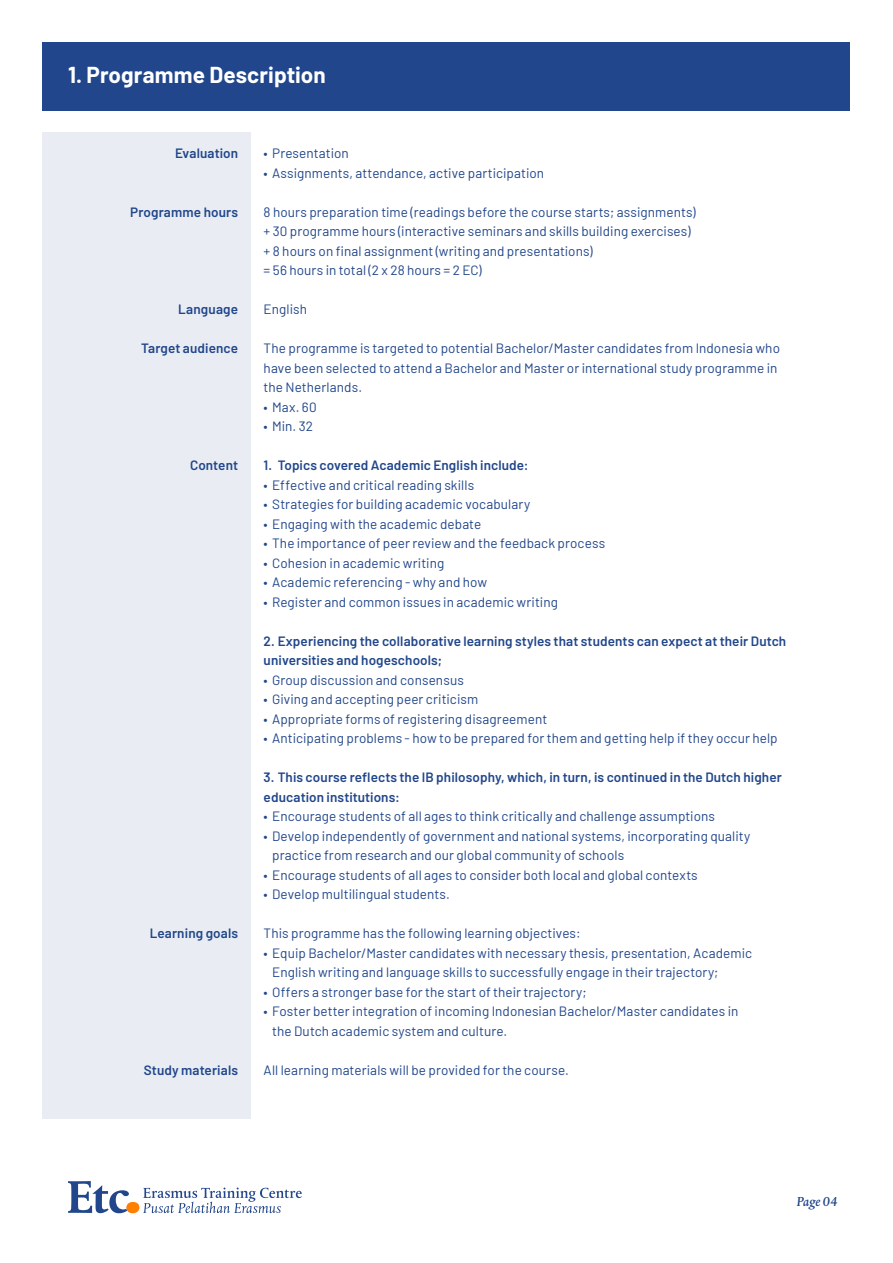
<style>
.page{position:relative;width:893px;height:1263px;background:#fff}
.page>*{position:absolute;margin:0;border:0;box-sizing:border-box;transform-origin:0 0}
.t1{font:700 22.5px "Barlow";letter-spacing:.005em;color:#fff}
.t2{font:13.5px/19.5px "Barlow";letter-spacing:.005em;color:#21468b}
.t3{font:600 13.5px/19.5px "Barlow";letter-spacing:.01em;color:#21468b}
.t4{font:italic 500 13.5px "DTL Albertina T";letter-spacing:-.005em;color:#21468b}
</style>
<div class="page">
<div style="left:43px;top:132px;width:208px;height:986px;background:#e9edf3"></div>
<div style="left:43px;top:43px;width:807px;height:68px;background:#21468b"></div>
<svg style="left:143px;top:1187px;width:159px;height:26px"></svg>
<svg style="left:68px;top:1181px;width:61px;height:32px"></svg>
<div style="left:126px;top:1202px;width:13px;height:11px;background:#ff7f00;border-radius:50%"></div>
<h1 class="t1" style="left:68px;top:59px;width:259px">1. Programme Description</h1>
<p class="t3" style="left:175px;top:142px;width:64px">Evaluation</p>
<p class="t3" style="left:130px;top:201px;width:109px">Programme hours</p>
<p class="t3" style="left:178px;top:298px;width:61px">Language</p>
<p class="t3" style="left:141px;top:337px;width:98px">Target audience</p>
<p class="t3" style="left:190px;top:454px;width:50px">Content</p>
<p class="t3" style="left:150px;top:922px;width:90px">Learning goals</p>
<p class="t3" style="left:144px;top:1059px;width:96px">Study materials</p>
<p class="t2" style="left:264px;top:143px;width:87px">• Presentation</p>
<p class="t2" style="left:264px;top:162px;width:282px">• Assignments, attendance, active participation</p>
<p class="t2" style="left:264px;top:201px;width:434px">8 hours preparation time (readings before the course starts; assignments) + 30 programme hours (interactive seminars and skills building exercises) + 8 hours on final assignment (writing and presentations)<br>= 56 hours in total (2 x 28 hours = 2 EC)</p>
<p class="t2" style="left:264px;top:299px;width:45px">English</p>
<p class="t2" style="left:264px;top:338px;width:518px">The programme is targeted to potential Bachelor/Master candidates from Indonesia who have been selected to attend a Bachelor and Master or international study programme in the Netherlands.</p>
<p class="t2" style="left:264px;top:396px;width:55px">• Max. 60</p>
<p class="t2" style="left:264px;top:416px;width:51px">• Min. 32</p>
<p class="t3" style="left:264px;top:455px;width:267px">1. Topics covered Academic English include:</p>
<p class="t2" style="left:264px;top:474px;width:212px">• Effective and critical reading skills</p>
<p class="t2" style="left:264px;top:494px;width:268px">• Strategies for building academic vocabulary</p>
<p class="t2" style="left:264px;top:513px;width:219px">• Engaging with the academic debate</p>
<p class="t2" style="left:264px;top:533px;width:343px">• The importance of peer review and the feedback process</p>
<p class="t2" style="left:264px;top:552px;width:182px">• Cohesion in academic writing</p>
<p class="t2" style="left:264px;top:572px;width:225px">• Academic referencing - why and how</p>
<p class="t2" style="left:264px;top:591px;width:296px">• Register and common issues in academic writing</p>
<p class="t3" style="left:264px;top:630px;width:524px">2. Experiencing the collaborative learning styles that students can expect at their Dutch universities and hogeschools;</p>
<p class="t2" style="left:264px;top:669px;width:202px">• Group discussion and consensus</p>
<p class="t2" style="left:264px;top:689px;width:216px">• Giving and accepting peer criticism</p>
<p class="t2" style="left:264px;top:708px;width:285px">• Appropriate forms of registering disagreement</p>
<p class="t2" style="left:264px;top:728px;width:516px">• Anticipating problems - how to be prepared for them and getting help if they occur help</p>
<p class="t3" style="left:264px;top:766px;width:520px">3. This course reflects the IB philosophy, which, in turn, is continued in the Dutch higher education institutions:</p>
<p class="t2" style="left:264px;top:805px;width:453px">• Encourage students of all ages to think critically and challenge assumptions</p>
<p class="t2" style="left:272px;top:825px;width:480px;text-indent:-9px">• Develop independently of government and national systems, incorporating quality practice from research and our global community of schools</p>
<p class="t2" style="left:264px;top:864px;width:436px">• Encourage students of all ages to consider both local and global contexts</p>
<p class="t2" style="left:264px;top:883px;width:188px">• Develop multilingual students.</p>
<p class="t2" style="left:264px;top:922px;width:318px">This programme has the following learning objectives:</p>
<p class="t2" style="left:272px;top:942px;width:482px;text-indent:-9px">• Equip Bachelor/Master candidates with necessary thesis, presentation, Academic<br>English writing and language skills to successfully engage in their trajectory;</p>
<p class="t2" style="left:264px;top:981px;width:324px">• Offers a stronger base for the start of their trajectory;</p>
<p class="t2" style="left:272px;top:1000px;width:468px;text-indent:-9px">• Foster better integration of incoming Indonesian Bachelor/Master candidates in the Dutch academic system and culture.</p>
<p class="t2" style="left:264px;top:1059px;width:307px">All learning materials will be provided for the course.</p>
<p class="t4" style="left:797px;top:1194px;width:42px">Page 04</p>
</div>
